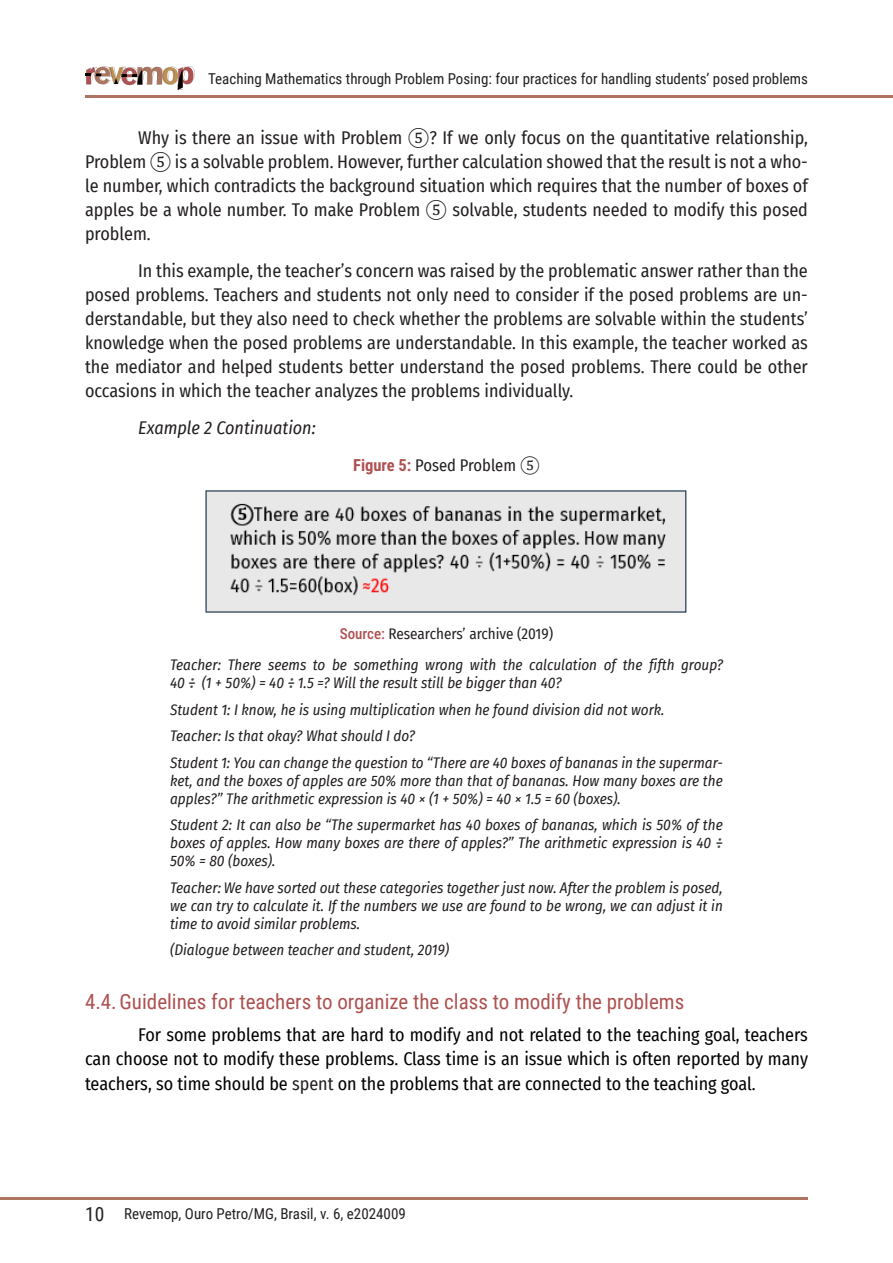
<style>
.page{position:relative;width:893px;height:1263px;background:#fff}
.page>*{position:absolute;margin:0;border:0;box-sizing:border-box;transform-origin:0 0}
.t1{font:21px "Roboto Condensed";color:#ae5151}
.Paragraph{font:18px/24px "Fira Sans Condensed";color:#231f20;text-align:justify}
.Paragraph-2{font:18px/24.6px "Fira Sans Condensed";color:#000;text-align:justify}
.Paragraph-3{font:italic 18px "Fira Sans Condensed";color:#231f20}
.Figure{font:16.5px "Fira Sans Condensed";color:#231f20}
.Insigth{font:italic 15px/18px "Fira Sans Condensed";color:#231f20;text-align:justify}
.t2{font:15px "Roboto Condensed";color:#231f20}
.Source{font:15px "Fira Sans Condensed";color:#231f20}
.s1{font-family:"Cambria Math"}
.s2{font-family:"Roboto Condensed";font-weight:700;color:#ae5151}
.s3{font-family:"Roboto Condensed";font-weight:500;color:#ae5151}
.s4{font-weight:700;color:#4d5156}
.s5{color:#231f20}
.s6{font-size:19.5px}
</style>
<div class="page">
<svg style="left:85px;top:66px;width:110px;height:24px"></svg>
<hr style="left:86px;top:95px;width:807px;height:2px;background:#ae7661">
<hr style="left:0;top:1197px;width:808px;height:2px;background:#ae7661">
<img style="left:205px;top:490px;width:482px;height:123px">
<p class="t2" style="left:208px;top:68px;width:601px">Teaching Mathematics through Problem Posing: four practices for handling students’ posed problems</p>
<p class="Paragraph" style="left:85px;top:126px;width:724px;text-indent:53px">Why is there an issue with Problem <span class="s1">⑤</span>? If we only focus on the quantitative relationship, Problem <span class="s1">⑤</span> is a solvable problem. However, further calculation showed that the result is not a who&shy;le number, which contradicts the background situation which requires that the number of boxes of apples be a whole number. To make Problem <span class="s1">⑤</span> solvable, students needed to modify this posed problem.</p>
<p class="Paragraph" style="left:85px;top:258px;width:724px;text-indent:53px">In this example, the teacher’s concern was raised by the problematic answer rather than the posed problems. Teachers and students not only need to consider if the posed problems are un&shy;derstandable, but they also need to check whether the problems are solvable within the students’ knowledge when the posed problems are understandable. In this example, the teacher worked as the mediator and helped students better understand the posed problems. There could be other occasions in which the teacher analyzes the problems individually.</p>
<p class="Paragraph-3" style="left:138px;top:414px;width:179px">Example 2 Continuation:</p>
<p class="Figure" style="left:353px;top:452px;width:188px"><span class="s2">Figure 5:</span> Posed Problem <span class="s1">⑤</span></p>
<p class="Source" style="left:340px;top:623px;width:215px"><span class="s3">Source:</span> Researchers’ archive (2019)</p>
<p class="Insigth" style="left:170px;top:655px;width:554px">Teacher: There seems to be something wrong with the calculation of the fifth group?<br>40 <span class="s4">÷</span> (1 + 50%) = 40 <span class="s4">÷</span> 1.5 =? Will the result still be bigger than 40?</p>
<p class="Insigth" style="left:170px;top:700px;width:496px">Student 1: I know, he is using multiplication when he found division did not work.</p>
<p class="Insigth" style="left:170px;top:726px;width:247px">Teacher: Is that okay? What should I do?</p>
<p class="Insigth" style="left:170px;top:753px;width:554px">Student 1: You can change the question to “There are 40 boxes of bananas in the supermar&shy;ket, and the boxes of apples are 50% more than that of bananas. How many boxes are the apples?” The arithmetic expression is 40 × (1 + 50%) = 40 × 1.5 = 60 (boxes).</p>
<p class="Insigth" style="left:170px;top:815px;width:554px">Student 2: It can also be “The supermarket has 40 boxes of bananas, which is 50% of the boxes of apples. How many boxes are there of apples?” The arithmetic expression is 40 <span class="s4">÷ </span>50% = 80 (boxes).</p>
<p class="Insigth" style="left:170px;top:878px;width:554px">Teacher: We have sorted out these categories together just now. After the problem is posed, we can try to calculate it. If the numbers we use are found to be wrong, we can adjust it in time to avoid similar problems.</p>
<p class="Insigth" style="left:170px;top:940px;width:281px">(Dialogue between teacher and student, 2019)</p>
<p class="t1" style="left:85px;top:986px;width:601px">4.4.Guidelines for teachers to organize the class to modify the problems</p>
<p class="Paragraph-2" style="left:85px;top:1022px;width:724px;text-indent:53px">For some problems that are hard to modify and not related to the teaching goal, teachers can choose not to modify these problems. Class time is an issue which is often reported by many teachers, so time should be <span class="s5">spent</span> on the problems that are connected to the teaching goal.</p>
<p class="t2" style="left:85px;top:1203px;width:322px"><span class="s6">10</span> Revemop, Ouro Petro/MG, Brasil, v. 6, e2024009</p>
</div>
